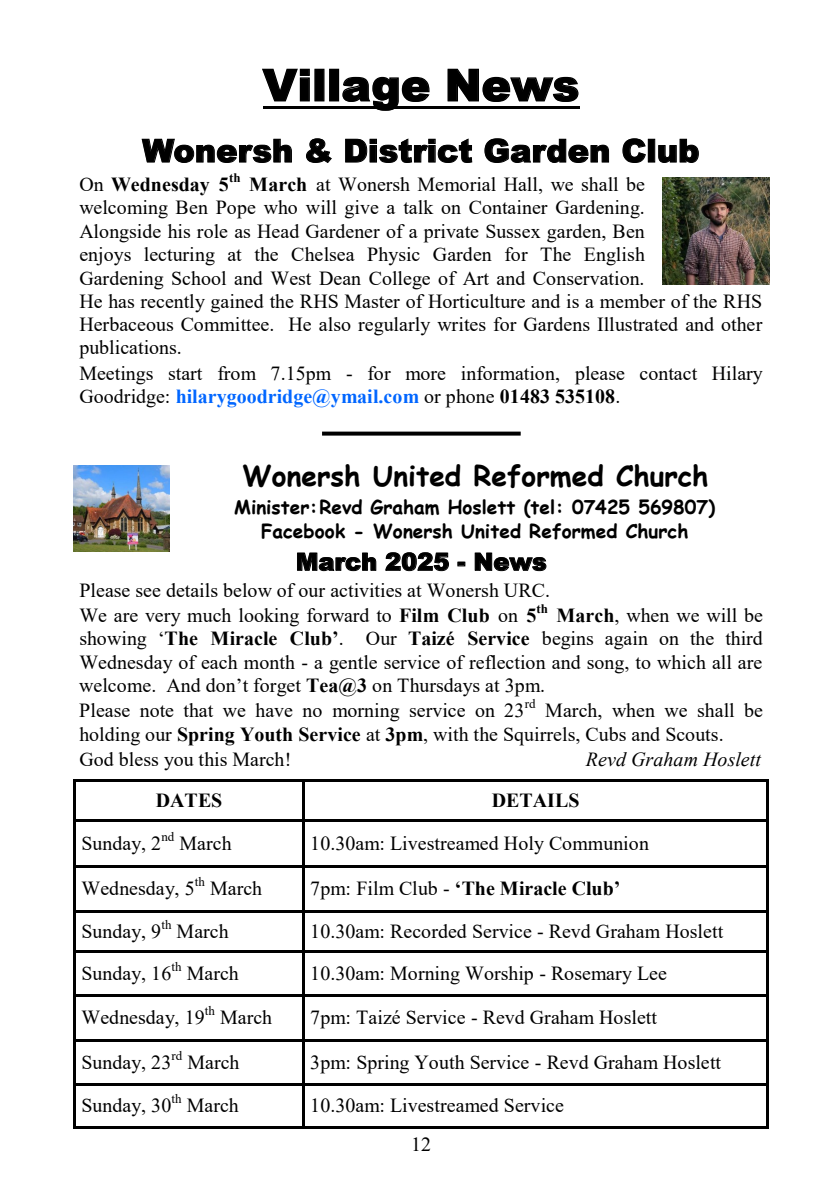
<style>
.page{position:relative;width:840px;height:1191px;background:#fff}
.page>*{position:absolute;margin:0;border:0;box-sizing:border-box;transform-origin:0 0}
.t1{font:900 44px "Arial";color:#000}
.t2{font:900 32px "Arial";color:#000}
.t3{font:700 28px "Comic Sans MS";color:#000}
.t4{font:900 24px "Arial";color:#000}
.t5{font:20px/23.4px "Times New Roman";color:#000}
.t6{font:700 20px "Times New Roman";color:#000}
.t7{font:italic 20px "Times New Roman";letter-spacing:.005em;color:#000}
.t8{font:700 19px/24.4px "Comic Sans MS";color:#000;text-align:center}
.s1{font-weight:700}
.s2{font-weight:700;color:#06f}
.s3{font-weight:400}
</style>
<div class="page">
<svg style="left:262px;top:68px;width:48px;height:34px"></svg>
<div style="left:314px;top:69px;width:10px;height:32px;border:1px solid #000"></div>
<div style="left:329px;top:69px;width:10px;height:32px;border:1px solid #000"></div>
<svg style="left:342px;top:76px;width:88px;height:35px"></svg>
<svg style="left:447px;top:68px;width:132px;height:34px"></svg>
<hr style="left:262px;top:106px;width:317px;height:3px;background:#000">
<svg style="left:297px;top:552px;width:79px;height:19px"></svg>
<svg style="left:385px;top:552px;width:64px;height:19px"></svg>
<svg style="left:457px;top:562px;width:8px;height:4px"></svg>
<svg style="left:474px;top:552px;width:72px;height:19px"></svg>
<img style="left:74px;top:465px;width:95px;height:86px">
<hr style="left:74px;top:780px;width:2px;height:40px;background:#000">
<hr style="left:302px;top:782px;width:2px;height:37px;background:#000">
<hr style="left:766px;top:780px;width:2px;height:40px;background:#000">
<hr style="left:74px;top:820px;width:2px;height:306px;background:#000">
<hr style="left:302px;top:821px;width:2px;height:305px;background:#000">
<hr style="left:766px;top:820px;width:2px;height:306px;background:#000">
<hr style="left:74px;top:780px;width:694px;height:2px;background:#000">
<hr style="left:76px;top:819px;width:690px;height:2px;background:#000">
<hr style="left:76px;top:865px;width:690px;height:2px;background:#000">
<hr style="left:76px;top:910px;width:690px;height:2px;background:#000">
<hr style="left:76px;top:950px;width:690px;height:2px;background:#000">
<hr style="left:76px;top:994px;width:690px;height:2px;background:#000">
<hr style="left:76px;top:1039px;width:690px;height:2px;background:#000">
<hr style="left:76px;top:1083px;width:690px;height:2px;background:#000">
<hr style="left:74px;top:1126px;width:694px;height:2px;background:#000">
<svg style="left:141px;top:138px;width:151px;height:25px"></svg>
<svg style="left:306px;top:138px;width:26px;height:25px"></svg>
<svg style="left:345px;top:138px;width:127px;height:25px"></svg>
<svg style="left:484px;top:138px;width:125px;height:25px"></svg>
<svg style="left:622px;top:138px;width:24px;height:25px"></svg>
<div style="left:647px;top:139px;width:7px;height:23px;border:1px solid #000"></div>
<svg style="left:658px;top:138px;width:41px;height:25px"></svg>
<svg style="left:322px;top:431px;width:198px;height:4px"></svg>
<img style="left:662px;top:178px;width:106px;height:106px">
<p class="t1" style="left:262px;top:53px;width:318px">Village News</p>
<p class="t2" style="left:142px;top:127px;width:558px">Wonersh &amp; District Garden Club</p>
<p class="t5" style="left:79px;top:172px;width:684px">On <span class="s1">Wednesday 5</span><sup>th</sup> <span class="s1">March</span> at Wonersh Memorial Hall, we shall be<br>welcoming Ben Pope who will give a talk on Container Gardening.<br>Alongside his role as Head Gardener of a private Sussex garden, Ben<br>enjoys lecturing at the Chelsea Physic Garden for The English<br>Gardening School and West Dean College of Art and Conservation.<br>He has recently gained the RHS Master of Horticulture and is a member of the RHS Herbaceous Committee. He also regularly writes for Gardens Illustrated and other publications.</p>
<p class="t5" style="left:79px;top:361px;width:684px">Meetings start from 7.15pm - for more information, please contact Hilary<br>Goodridge: <span class="s2">hilarygoodridge@ymail.com</span> or phone <span class="s1">01483 535108</span>.</p>
<p class="t3" style="left:242px;top:455px;width:467px">Wonersh United Reformed Church</p>
<p class="t8" style="left:234px;top:494px;width:482px">Minister:Revd Graham Hoslett (tel: 07425 569807)<br>Facebook - Wonersh United Reformed Church</p>
<p class="t4" style="left:296px;top:544px;width:252px">March 2025 - News</p>
<p class="t5" style="left:79px;top:576px;width:685px;line-height:25.4px">Please see details below of our activities at Wonersh URC.<br>We are very much looking forward to <span class="s1">Film Club</span> on <span class="s1">5</span><sup>th</sup> <span class="s1">March</span>, when we will be</p>
<p class="t5" style="left:79px;top:626px;width:684px;text-align:justify">showing ‘<span class="s1">The Miracle Club’</span>. Our <span class="s1">Taizé Service</span> begins again on the third Wednesday of each month - a gentle service of reflection and song, to which all are welcome. And don’t forget <span class="s1">Tea@3</span> on Thursdays at 3pm.</p>
<p class="t5" style="left:79px;top:697px;width:684px;line-height:24.4px">Please note that we have no morning service on 23<sup>rd</sup> March, when we shall be holding our <span class="s1">Spring Youth Service</span> at <span class="s1">3pm</span>, with the Squirrels, Cubs and Scouts.<br>God bless you this March!</p>
<p class="t7" style="left:585px;top:745px;width:176px">Revd Graham Hoslett</p>
<p class="t6" style="left:156px;top:785px;width:68px">DATES</p>
<p class="t6" style="left:491px;top:785px;width:89px">DETAILS</p>
<p class="t5" style="left:81px;top:831px;width:152px">Sunday, 2<sup>nd</sup> March</p>
<p class="t5" style="left:310px;top:831px;width:340px">10.30am: Livestreamed Holy Communion</p>
<p class="t5" style="left:81px;top:876px;width:182px">Wednesday, 5<sup>th</sup> March</p>
<p class="t6" style="left:310px;top:874px;width:311px"><span class="s3">7pm: Film Club -</span> ‘The Miracle Club’</p>
<p class="t5" style="left:81px;top:918px;width:149px">Sunday, 9<sup>th</sup> March</p>
<p class="t5" style="left:310px;top:918px;width:414px">10.30am: Recorded Service - Revd Graham Hoslett</p>
<p class="t5" style="left:81px;top:960px;width:159px">Sunday, 16<sup>th</sup> March</p>
<p class="t5" style="left:310px;top:960px;width:358px">10.30am: Morning Worship - Rosemary Lee</p>
<p class="t5" style="left:81px;top:1005px;width:192px">Wednesday, 19<sup>th</sup> March</p>
<p class="t5" style="left:310px;top:1005px;width:348px">7pm: Taizé Service - Revd Graham Hoslett</p>
<p class="t5" style="left:81px;top:1049px;width:159px">Sunday, 23<sup>rd</sup> March</p>
<p class="t5" style="left:310px;top:1049px;width:412px">3pm: Spring Youth Service - Revd Graham Hoslett</p>
<p class="t5" style="left:81px;top:1093px;width:159px">Sunday, 30<sup>th</sup> March</p>
<p class="t5" style="left:310px;top:1093px;width:255px">10.30am: Livestreamed Service</p>
<p class="t5" style="left:411px;top:1132px;width:22px">12</p>
</div>
